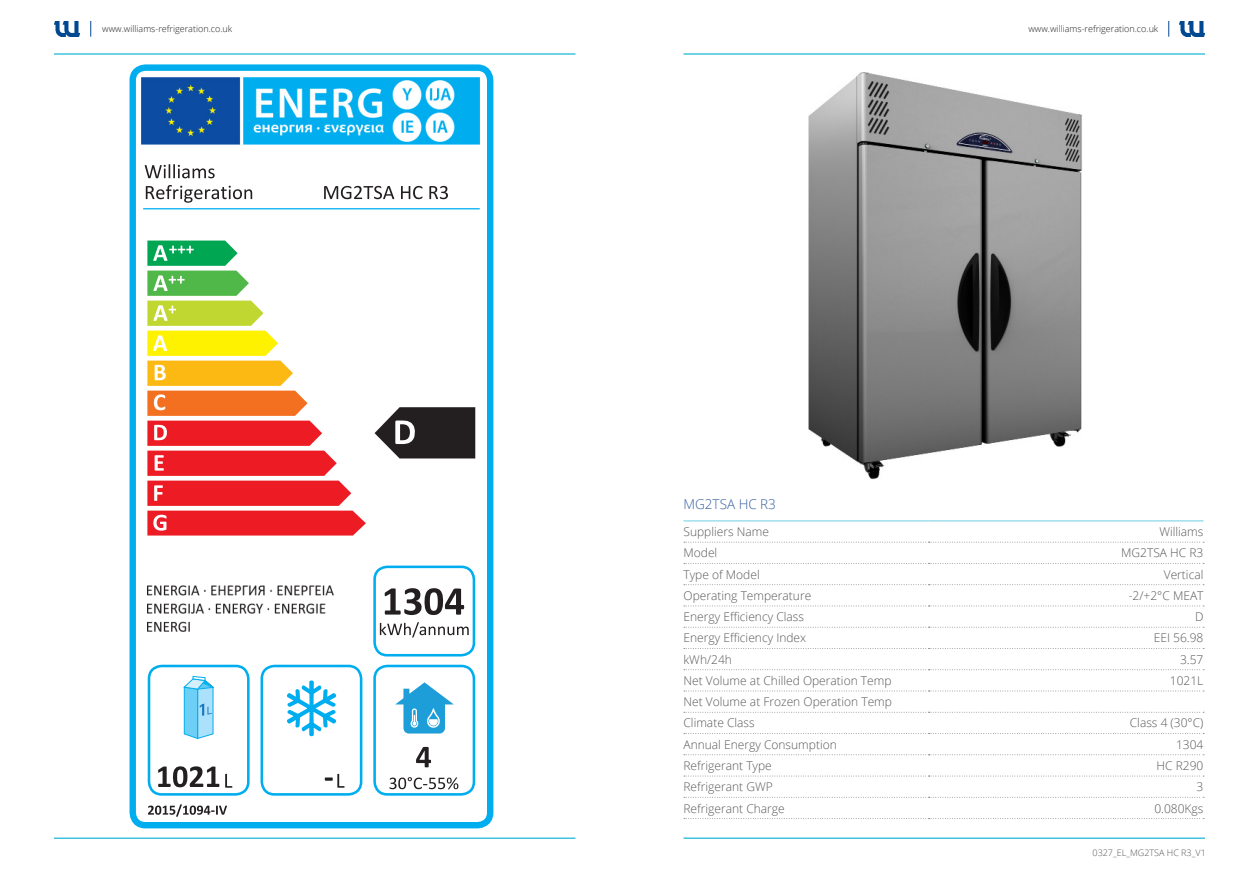
<style>
.page{position:relative;width:1259px;height:893px;background:#fff}
.page>*{position:absolute;margin:0;border:0;box-sizing:border-box;transform-origin:0 0}
.Table-H4-Light{font:300 13.5px "Open Sans";color:#365fa0}
.TableBody_Data{font:300 12px "Open Sans";color:#57585a}
.Table_Body_Right{font:300 12px "Open Sans";color:#57585a}
.t1{font:300 9px "Open Sans";color:#231f20}
.t2{font:300 9px "Open Sans";color:#57585a}
</style>
<div class="page">
<hr style="left:683px;top:53px;width:522px;height:2px;background:#42c3dc">
<hr style="left:54px;top:53px;width:521px;height:2px;background:#42c3dc">
<hr style="left:683px;top:837px;width:522px;height:2px;background:#42c3dc">
<hr style="left:54px;top:837px;width:521px;height:2px;background:#42c3dc">
<img style="left:808px;top:73px;width:274px;height:407px">
<img style="left:54px;top:21px;width:26px;height:16px">
<img style="left:1179px;top:21px;width:26px;height:16px">
<svg style="left:90px;top:21px;width:1px;height:16px"></svg>
<svg style="left:1168px;top:21px;width:1px;height:16px"></svg>
<svg style="left:684px;top:818px;width:520px;height:1px"></svg>
<hr style="left:683px;top:520px;width:245px;height:1px;background:#6fcde3">
<hr style="left:928px;top:520px;width:275px;height:1px;background:#6fcde3">
<svg style="left:684px;top:542px;width:520px;height:1px"></svg>
<svg style="left:684px;top:563px;width:520px;height:1px"></svg>
<svg style="left:684px;top:584px;width:520px;height:1px"></svg>
<svg style="left:684px;top:606px;width:520px;height:1px"></svg>
<svg style="left:684px;top:627px;width:520px;height:1px"></svg>
<svg style="left:684px;top:648px;width:520px;height:1px"></svg>
<svg style="left:684px;top:669px;width:520px;height:1px"></svg>
<svg style="left:684px;top:691px;width:520px;height:1px"></svg>
<svg style="left:684px;top:712px;width:520px;height:1px"></svg>
<svg style="left:684px;top:733px;width:520px;height:1px"></svg>
<svg style="left:684px;top:754px;width:520px;height:1px"></svg>
<svg style="left:684px;top:776px;width:520px;height:1px"></svg>
<svg style="left:684px;top:797px;width:520px;height:1px"></svg>
<svg style="left:416px;top:747px;width:15px;height:20px"></svg>
<svg style="left:389px;top:777px;width:69px;height:12px"></svg>
<div style="left:129px;top:64px;width:364px;height:764px;border:6px solid #00aeef;border-radius:13px"></div>
<div style="left:148px;top:665px;width:102px;height:131px;border:3px solid #00aeef;border-radius:13px"></div>
<div style="left:260px;top:665px;width:102px;height:131px;border:3px solid #00aeef;border-radius:13px"></div>
<svg style="left:287px;top:680px;width:50px;height:57px"></svg>
<svg style="left:183px;top:676px;width:31px;height:63px"></svg>
<hr style="left:143px;top:208px;width:337px;height:1px;background:#00aeef">
<div style="left:373px;top:566px;width:102px;height:90px;border:3px solid #00aeef;border-radius:13px"></div>
<div style="left:373px;top:665px;width:102px;height:131px;border:3px solid #00aeef;border-radius:13px"></div>
<svg style="left:395px;top:682px;width:59px;height:52px"></svg>
<svg style="left:380px;top:622px;width:89px;height:15px"></svg>
<svg style="left:147px;top:241px;width:219px;height:295px"></svg>
<svg style="left:225px;top:774px;width:7px;height:14px"></svg>
<svg style="left:148px;top:804px;width:79px;height:13px"></svg>
<svg style="left:374px;top:407px;width:101px;height:51px"></svg>
<svg style="left:385px;top:588px;width:79px;height:27px"></svg>
<svg style="left:158px;top:766px;width:61px;height:21px"></svg>
<svg style="left:325px;top:774px;width:19px;height:14px"></svg>
<svg style="left:146px;top:185px;width:106px;height:18px"></svg>
<svg style="left:145px;top:164px;width:70px;height:14px"></svg>
<svg style="left:324px;top:186px;width:124px;height:13px"></svg>
<img style="left:142px;top:77px;width:337px;height:68px">
<img style="left:147px;top:585px;width:187px;height:47px">
<p class="t1" style="left:102px;top:23px;width:131px">www.williams-refrigeration.co.uk</p>
<p class="t1" style="left:1028px;top:23px;width:131px">www.williams-refrigeration.co.uk</p>
<p class="Table-H4-Light" style="left:683px;top:495px;width:94px">MG2TSA HC R3</p>
<p class="TableBody_Data" style="left:683px;top:524px;width:87px">Suppliers Name</p>
<p class="Table_Body_Right" style="left:1159px;top:524px;width:46px">Williams</p>
<p class="TableBody_Data" style="left:683px;top:545px;width:35px">Model</p>
<p class="Table_Body_Right" style="left:1121px;top:545px;width:84px">MG2TSA HC R3</p>
<p class="TableBody_Data" style="left:683px;top:566px;width:78px">Type of Model</p>
<p class="Table_Body_Right" style="left:1163px;top:566px;width:41px">Vertical</p>
<p class="TableBody_Data" style="left:683px;top:587px;width:129px">Operating Temperature</p>
<p class="Table_Body_Right" style="left:1128px;top:587px;width:76px">-2/+2°C MEAT</p>
<p class="TableBody_Data" style="left:683px;top:609px;width:122px">Energy Efficiency Class</p>
<p class="Table_Body_Right" style="left:1195px;top:609px;width:10px">D</p>
<p class="TableBody_Data" style="left:683px;top:630px;width:124px">Energy Efficiency Index</p>
<p class="Table_Body_Right" style="left:1153px;top:630px;width:51px">EEI 56.98</p>
<p class="TableBody_Data" style="left:683px;top:651px;width:50px">kWh/24h</p>
<p class="Table_Body_Right" style="left:1180px;top:651px;width:25px">3.57</p>
<p class="TableBody_Data" style="left:683px;top:672px;width:209px">Net Volume at Chilled Operation Temp</p>
<p class="Table_Body_Right" style="left:1170px;top:672px;width:35px">1021L</p>
<p class="TableBody_Data" style="left:683px;top:694px;width:210px">Net Volume at Frozen Operation Temp</p>
<p class="TableBody_Data" style="left:683px;top:715px;width:73px">Climate Class</p>
<p class="Table_Body_Right" style="left:1129px;top:715px;width:75px">Class 4 (30°C)</p>
<p class="TableBody_Data" style="left:683px;top:736px;width:155px">Annual Energy Consumption</p>
<p class="Table_Body_Right" style="left:1176px;top:736px;width:29px">1304</p>
<p class="TableBody_Data" style="left:683px;top:757px;width:90px">Refrigerant Type</p>
<p class="Table_Body_Right" style="left:1156px;top:757px;width:48px">HC R290</p>
<p class="TableBody_Data" style="left:683px;top:779px;width:91px">Refrigerant GWP</p>
<p class="Table_Body_Right" style="left:1196px;top:779px;width:8px">3</p>
<p class="TableBody_Data" style="left:683px;top:800px;width:103px">Refrigerant Charge</p>
<p class="Table_Body_Right" style="left:1154px;top:800px;width:51px">0.080Kgs</p>
<p class="t2" style="left:1092px;top:847px;width:115px">0327_EL_MG2TSA HC R3_V1</p>
</div>
